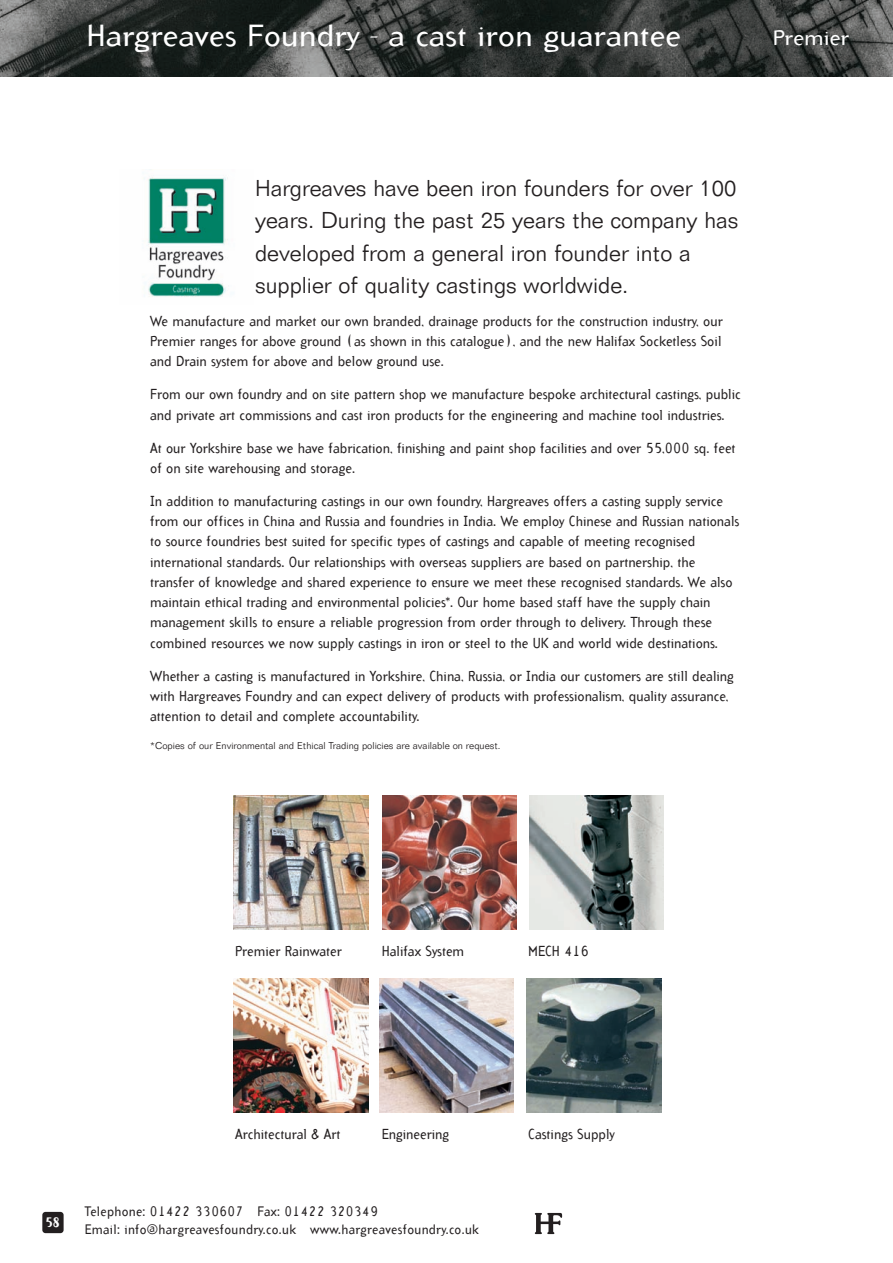
<style>
.page{position:relative;width:893px;height:1263px;background:#fff}
.page>*{position:absolute;margin:0;border:0;box-sizing:border-box;transform-origin:0 0}
.t1{font:30px "Arbitrary";color:#fff;scale:1.15 1}
.t2{font:300 22.5px/32.2px "Folio BT";color:#231f20}
.t3{font:21px "Arbitrary";color:#fff;scale:1.15 1}
.t4{font:14.25px/20.2px "Arbitrary";color:#231f20}
.t5{font:13.5px "Arbitrary";letter-spacing:.025em;color:#231f20}
.t6{font:700 13.5px "Arbitrary";color:#fff}
.t7{font:300 9.75px "Folio BT";color:#231f20}
</style>
<div class="page">
<img style="left:0;top:0;width:892px;height:77px">
<div style="left:42px;top:1212px;width:22px;height:21px;background:#231f20;border-radius:3px"></div>
<svg style="left:535px;top:1213px;width:27px;height:21px"></svg>
<img style="left:234px;top:795px;width:134px;height:135px">
<img style="left:382px;top:795px;width:135px;height:135px">
<img style="left:234px;top:978px;width:134px;height:134px">
<img style="left:529px;top:795px;width:135px;height:135px">
<img style="left:379px;top:978px;width:135px;height:134px">
<img style="left:527px;top:978px;width:134px;height:134px">
<img style="left:148px;top:177px;width:80px;height:120px">
<h1 class="t1" style="left:86px;top:24px;width:518px">Hargreaves Foundry - a cast iron guarantee</h1>
<h3 class="t3" style="left:772px;top:30px;width:68px">Premier</h3>
<h2 class="t2" style="left:255px;top:175px;width:485px">Hargreaves have been iron founders for over 100 years. During the past 25 years the company has developed from a general iron founder into a supplier of quality castings worldwide.</h2>
<p class="t4" style="left:150px;top:312px;width:574px;text-align:justify">We manufacture and market our own branded, drainage products for the construction industry, our Premier ranges for above ground (as shown in this catalogue), and the new Halifax Socketless Soil and Drain system for above and below ground use.</p>
<p class="t4" style="left:150px;top:386px;width:592px">From our own foundry and on site pattern shop we manufacture bespoke architectural castings, public and private art commissions and cast iron products for the engineering and machine tool industries.</p>
<p class="t4" style="left:150px;top:439px;width:587px">At our Yorkshire base we have fabrication, finishing and paint shop facilities and over 55,000 sq. feet of on site warehousing and storage.</p>
<p class="t4" style="left:150px;top:492px;width:590px">In addition to manufacturing castings in our own foundry, Hargreaves offers a casting supply service from our offices in China and Russia and foundries in India. We employ Chinese and Russian nationals to source foundries best suited for specific types of castings and capable of meeting recognised international standards. Our relationships with overseas suppliers are based on partnership, the transfer of knowledge and shared experience to ensure we meet these recognised standards. We also maintain ethical trading and environmental policies*. Our home based staff have the supply chain management skills to ensure a reliable progression from order through to delivery. Through these combined resources we now supply castings in iron or steel to the UK and world wide destinations.</p>
<p class="t4" style="left:150px;top:667px;width:585px">Whether a casting is manufactured in Yorkshire, China, Russia, or India our customers are still dealing with Hargreaves Foundry and can expect delivery of products with professionalism, quality assurance, attention to detail and complete accountability.</p>
<p class="t7" style="left:150px;top:742px;width:352px">*Copies of our Environmental and Ethical Trading policies are available on request.</p>
<p class="t4" style="left:235px;top:942px;width:108px">Premier Rainwater</p>
<p class="t4" style="left:382px;top:942px;width:84px">Halifax System</p>
<p class="t4" style="left:528px;top:942px;width:62px">MECH 416</p>
<p class="t6" style="left:46px;top:1216px;width:16px">58</p>
<p class="t4" style="left:235px;top:1125px;width:107px">Architectural &amp; Art</p>
<p class="t4" style="left:382px;top:1125px;width:69px">Engineering</p>
<p class="t4" style="left:528px;top:1125px;width:88px">Castings Supply</p>
<p class="t5" style="left:85px;top:1206px;width:295px">Telephone: 01422 330607 Fax: 01422 320349</p>
<p class="t5" style="left:85px;top:1225px;width:396px">Email: info@hargreavesfoundry.co.uk www.hargreavesfoundry.co.uk</p>
</div>
